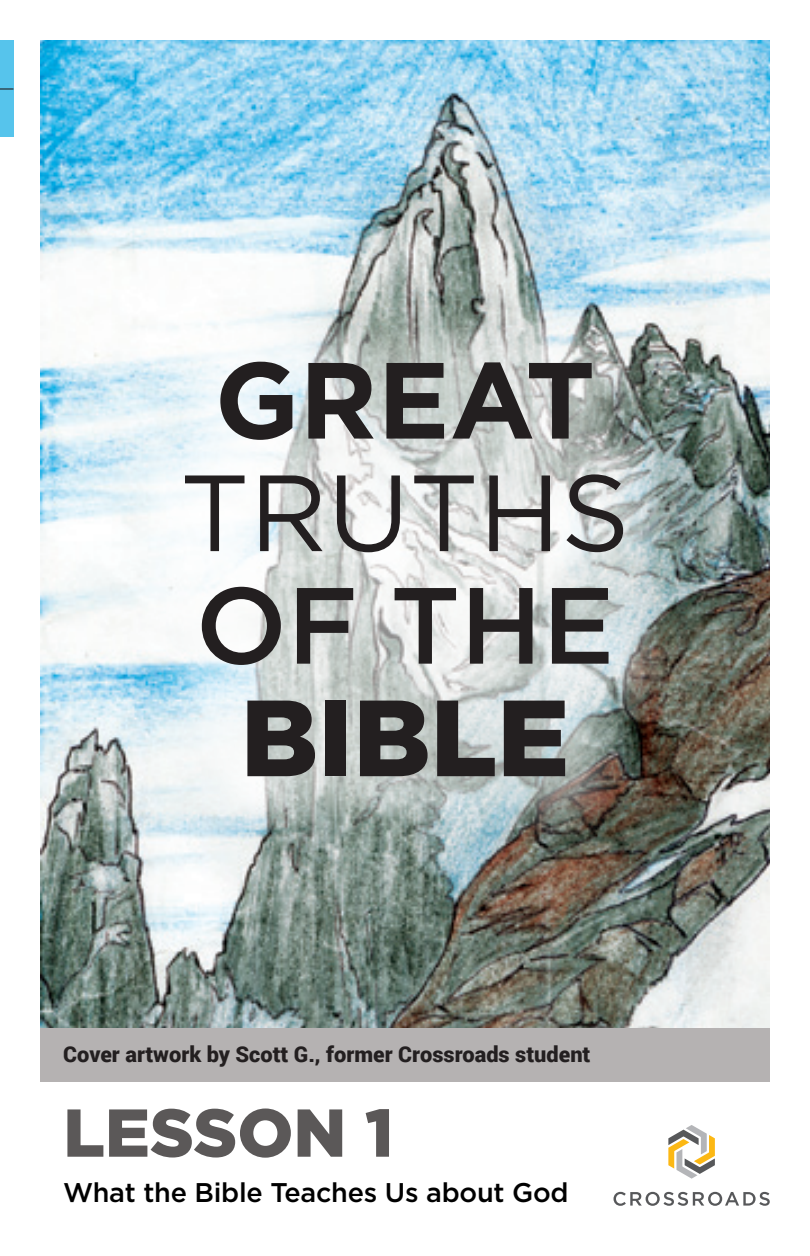
<style>
.page{position:relative;width:810px;height:1256px;background:#fff}
.page>*{position:absolute;margin:0;border:0;box-sizing:border-box;transform-origin:0 0}
.t1{font:108px/112.5px "Gotham";color:#231f20;text-align:center}
.t2{font:900 67.5px "Gotham";color:#5b5858}
.t3{font:500 27px "Gotham";letter-spacing:-.01em;color:#000}
.t4{font:900 21.82px "Roboto";color:#231f20}
.s1{font-weight:700}
.s2{font-weight:500}
.s3{font-weight:900}
</style>
<div class="page">
<img style="left:40px;top:40px;width:730px;height:988px">
<div style="left:109px;top:284px;width:590px;height:571px;background:#fff;opacity:.6"></div>
<svg style="left:614px;top:1191px;width:156px;height:14px"></svg>
<svg style="left:668px;top:1125px;width:47px;height:53px"></svg>
<div style="left:40px;top:1028px;width:730px;height:53px;background:#b5b2b2"></div>
<div style="left:0;top:40px;width:14px;height:97px;background:#56c4ec"></div>
<svg style="left:0;top:88px;width:14px;height:2px"></svg>
<p class="t1" style="left:180px;top:342px;width:451px"><span class="s1">GREAT<br></span>TRUTHS<br><span class="s2">OF THE<br></span><span class="s3">BIBLE</span></p>
<p class="t4" style="left:63px;top:1039px;width:529px">Cover artwork by Scott G., former Crossroads student</p>
<p class="t2" style="left:63px;top:1086px;width:332px">LESSON 1</p>
<p class="t3" style="left:63px;top:1174px;width:507px">What the Bible Teaches Us about God</p>
</div>
